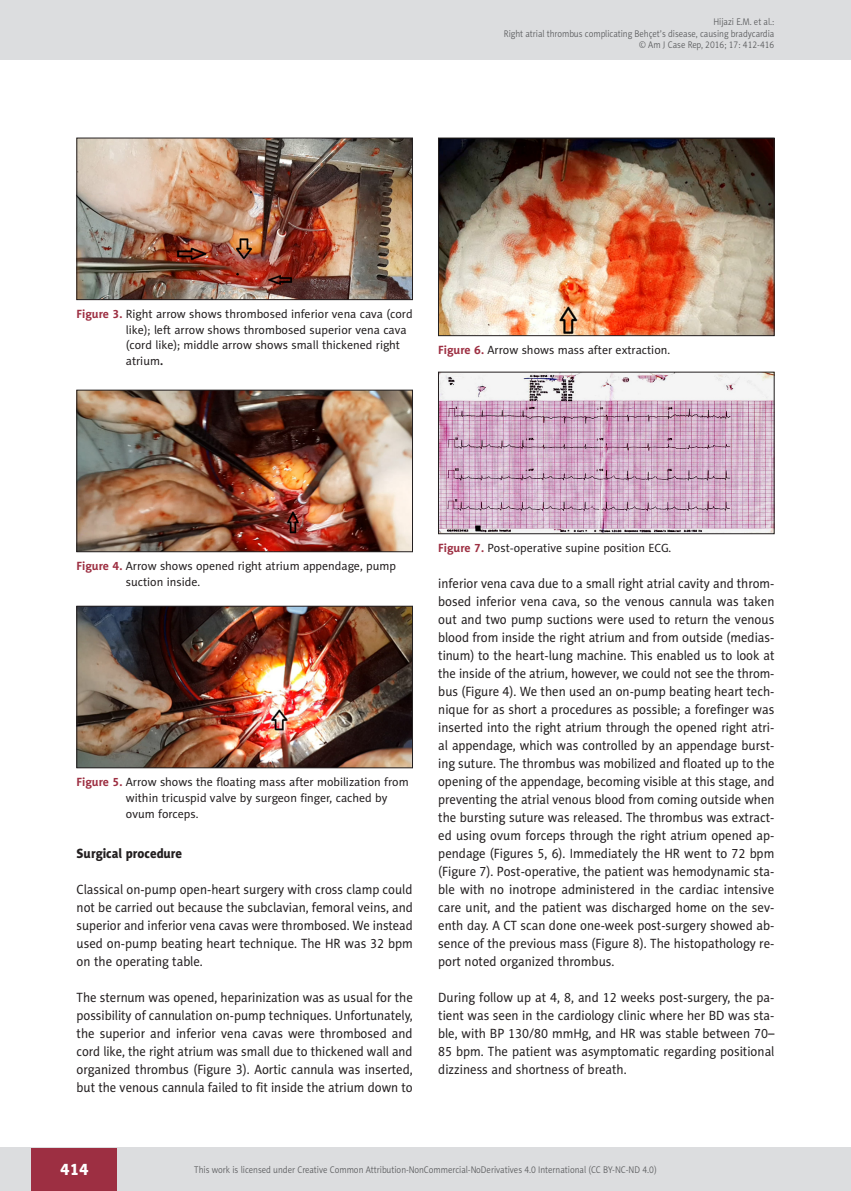
<style>
.page{position:relative;width:851px;height:1191px;background:#fff}
.page>*{position:absolute;margin:0;border:0;box-sizing:border-box;transform-origin:0 0}
.t1{font:16.5px "Naomi Sans EFN Heavy";color:#fff}
.AJCR_Body{font:13.5px/18px "Naomi Sans EFN";color:#231f20;text-align:justify;scale:.94 1}
.AJCR_Body-2{font:13.5px/18px "Naomi Sans EFN";color:#231f20;text-align:justify;scale:.95 1}
.AJCR_Headline_2{font:13.5px "Naomi Sans EFN Heavy";color:#231f20;scale:.95 1}
.AJCR_Rycina_tytul{font:12px/15.8px "Naomi Sans EFN";color:#231f20}
.AJCR_pagina_zywa{font:9.75px/11.2px "Naomi Sans EFN Light";color:#57585a;text-align:right;scale:.9 1}
.AJCR_pagina_sygnatur{font:9.75px "Naomi Sans EFN Light";color:#57585a;scale:.9 1}
.s1{font-weight:700;color:#9d2f42}
.s2{font-weight:700}
</style>
<div class="page">
<img style="left:440px;top:374px;width:332px;height:158px">
<div style="left:438px;top:372px;width:336px;height:162px;border:1px solid #231f20"></div>
<img style="left:79px;top:140px;width:331px;height:158px">
<div style="left:77px;top:138px;width:335px;height:162px;border:1px solid #231f20"></div>
<img style="left:440px;top:140px;width:332px;height:194px">
<div style="left:438px;top:138px;width:336px;height:198px;border:1px solid #231f20"></div>
<img style="left:79px;top:392px;width:331px;height:158px">
<div style="left:77px;top:390px;width:335px;height:162px;border:1px solid #231f20"></div>
<img style="left:79px;top:608px;width:331px;height:158px">
<div style="left:77px;top:606px;width:335px;height:162px;border:1px solid #231f20"></div>
<div style="left:0;top:1148px;width:850px;height:43px;background:#dcdddf"></div>
<div style="left:32px;top:1147px;width:85px;height:43px;background:#9d2f42"></div>
<div style="left:0;top:0;width:850px;height:60px;background:#dcdddf"></div>
<hr style="left:850px;top:0;width:1px;height:60px;background:#dcdddf">
<p class="AJCR_pagina_zywa" style="left:503px;top:16px;width:302px">Hijazi E.M. et al.:<br>Right atrial thrombus complicating Behçet’s disease, causing bradycardia</p>
<p class="AJCR_pagina_sygnatur" style="left:639px;top:39px;width:152px">© Am J Case Rep, 2016; 17: 412-416</p>
<p class="AJCR_Rycina_tytul" style="left:126px;top:306px;width:288px;text-indent:-49px"><span class="s1">Figure 3.</span> Right arrow shows thrombosed inferior vena cava (cord like); left arrow shows thrombosed superior vena cava (cord like); middle arrow shows small thickened right atrium<span class="s2">.</span></p>
<p class="AJCR_Rycina_tytul" style="left:438px;top:342px;width:233px"><span class="s1">Figure 6.</span> Arrow shows mass after extraction.</p>
<p class="AJCR_Rycina_tytul" style="left:126px;top:558px;width:272px;text-indent:-49px"><span class="s1">Figure 4.</span> Arrow shows opened right atrium appendage, pump suction inside.</p>
<p class="AJCR_Rycina_tytul" style="left:126px;top:774px;width:284px;text-indent:-49px"><span class="s1">Figure 5.</span> Arrow shows the floating mass after mobilization from within tricuspid valve by surgeon finger, cached by ovum forceps.</p>
<p class="AJCR_Headline_2" style="left:77px;top:845px;width:113px">Surgical procedure</p>
<p class="AJCR_Body-2" style="left:77px;top:880px;width:355px">Classical on-pump open-heart surgery with cross clamp could not be carried out because the subclavian, femoral veins, and superior and inferior vena cavas were thrombosed. We instead used on-pump beating heart technique. The HR was 32 bpm on the operating table.</p>
<p class="AJCR_Body-2" style="left:77px;top:988px;width:355px">The sternum was opened, heparinization was as usual for the possibility of cannulation on-pump techniques. Unfortunately, the superior and inferior vena cavas were thrombosed and cord like, the right atrium was small due to thickened wall and organized thrombus (Figure 3). Aortic cannula was inserted, but the venous cannula failed to fit inside the atrium down to</p>
<p class="AJCR_Rycina_tytul" style="left:438px;top:540px;width:234px"><span class="s1">Figure 7.</span> Post-operative supine position ECG.</p>
<p class="AJCR_Body" style="left:438px;top:574px;width:359px">inferior vena cava due to a small right atrial cavity and throm&shy;bosed inferior vena cava, so the venous cannula was taken out and two pump suctions were used to return the venous blood from inside the right atrium and from outside (medias&shy;tinum) to the heart-lung machine. This enabled us to look at the inside of the atrium, however, we could not see the throm&shy;bus (Figure 4). We then used an on-pump beating heart tech&shy;nique for as short a procedures as possible; a forefinger was inserted into the right atrium through the opened right atri&shy;al appendage, which was controlled by an appendage burst&shy;ing suture. The thrombus was mobilized and floated up to the opening of the appendage, becoming visible at this stage, and preventing the atrial venous blood from coming outside when the bursting suture was released. The thrombus was extract&shy;ed using ovum forceps through the right atrium opened ap&shy;pendage (Figures 5, 6). Immediately the HR went to 72 bpm (Figure 7). Post-operative, the patient was hemodynamic sta&shy;ble with no inotrope administered in the cardiac intensive care unit, and the patient was discharged home on the sev&shy;enth day. A CT scan done one-week post-surgery showed ab&shy;sence of the previous mass (Figure 8). The histopathology re&shy;port noted organized thrombus.</p>
<p class="AJCR_Body-2" style="left:438px;top:988px;width:355px">During follow up at 4, 8, and 12 weeks post-surgery, the pa&shy;tient was seen in the cardiology clinic where her BD was sta&shy;ble, with BP 130/80 mmHg, and HR was stable between 70– 85 bpm. The patient was asymptomatic regarding positional dizziness and shortness of breath.</p>
<p class="t1" style="left:60px;top:1159px;width:30px">414</p>
<p class="AJCR_pagina_zywa" style="left:194px;top:1164px;width:515px">This work is licensed under Creative Common Attribution-NonCommercial-NoDerivatives 4.0 International (CC BY-NC-ND 4.0)</p>
</div>
